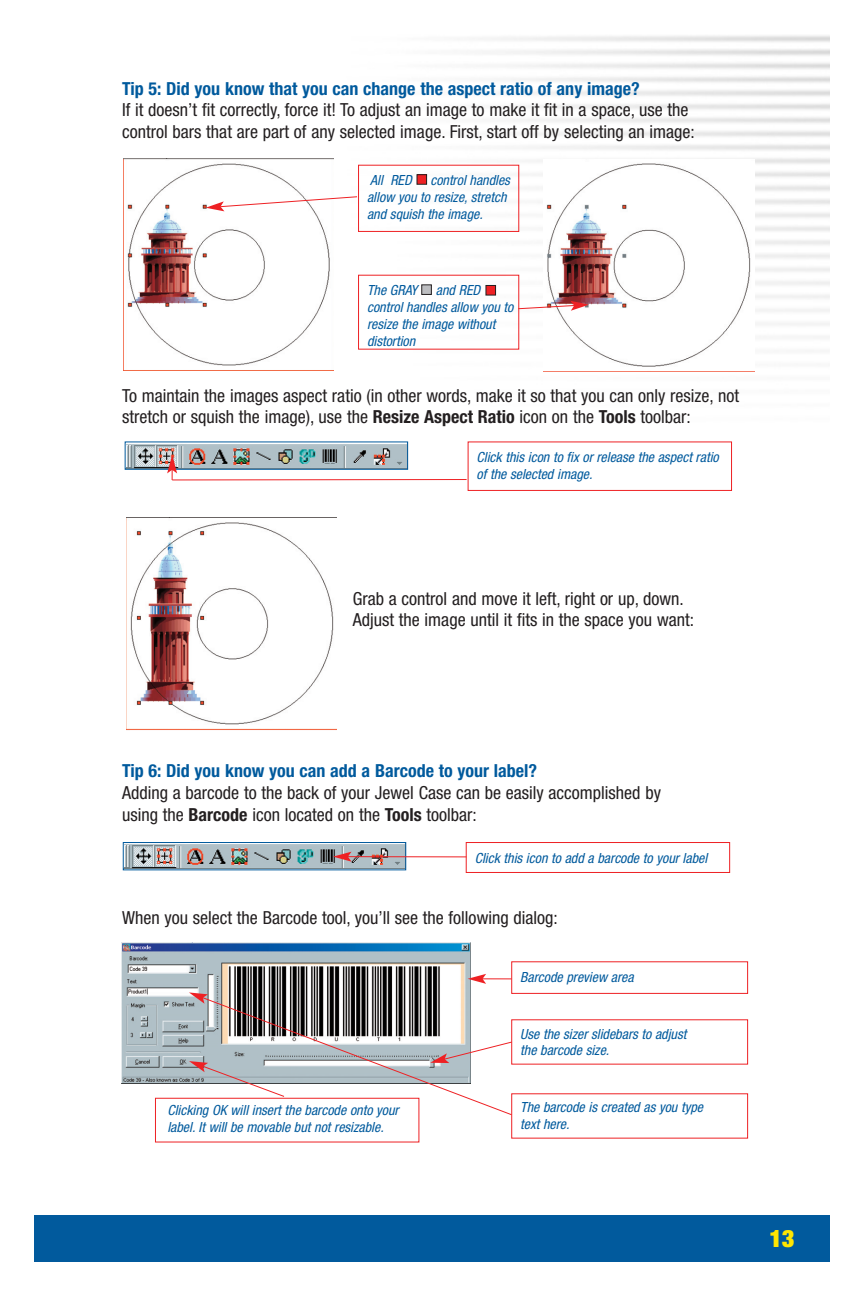
<style>
.page{position:relative;width:864px;height:1296px;background:#fff}
.page>*{position:absolute;margin:0;border:0;box-sizing:border-box;transform-origin:0 0}
.t1{font:900 expanded 24px "Helvetica Neue";color:#ffe601}
.t2{font:condensed 18px/21.6px "Helvetica Neue";color:#231f20}
.t3{font:700 condensed 18px "Helvetica Neue";color:#015a9d}
.t4{font:italic condensed 14px/16.8px "Helvetica Neue";color:#015a9d}
.s1{font-weight:700}
</style>
<div class="page">
<div style="left:34px;top:1215px;width:796px;height:47px;background:#015a9d"></div>
<img style="left:480px;top:35px;width:350px;height:337px">
<img style="left:122px;top:943px;width:349px;height:140px">
<div style="left:466px;top:842px;width:264px;height:31px;border:1px solid #ee2124"></div>
<img style="left:125px;top:844px;width:279px;height:24px">
<div style="left:123px;top:842px;width:283px;height:28px;border:1px solid #015a9d"></div>
<svg style="left:333px;top:852px;width:134px;height:10px"></svg>
<svg style="left:189px;top:961px;width:560px;height:178px"></svg>
<img style="left:124px;top:158px;width:210px;height:213px">
<img style="left:126px;top:518px;width:211px;height:212px">
<img style="left:544px;top:159px;width:210px;height:213px">
<div style="left:468px;top:441px;width:264px;height:50px;border:1px solid #ee2124"></div>
<svg style="left:206px;top:164px;width:383px;height:186px"></svg>
<div style="left:422px;top:285px;width:9px;height:9px;background:#bcbdc0"></div>
<div style="left:421px;top:284px;width:11px;height:11px;border:1px solid #231f20"></div>
<div style="left:417px;top:175px;width:10px;height:9px;background:#ee2124"></div>
<div style="left:416px;top:174px;width:11px;height:11px;border:1px solid #231f20"></div>
<img style="left:127px;top:444px;width:279px;height:24px">
<div style="left:125px;top:441px;width:283px;height:29px;border:1px solid #015a9d"></div>
<hr style="left:172px;top:479px;width:295px;height:1px;background:#ee2124">
<svg style="left:167px;top:455px;width:10px;height:25px"></svg>
<div style="left:486px;top:285px;width:10px;height:10px;background:#ee2124"></div>
<div style="left:485px;top:285px;width:11px;height:11px;border:1px solid #231f20"></div>
<p class="t3" style="left:122px;top:82px;width:519px">Tip 5: Did you know that you can change the aspect ratio of any image?</p>
<p class="t2" style="left:122px;top:101px;width:574px">If it doesn’t fit correctly, force it! To adjust an image to make it fit in a space, use the control bars that are part of any selected image. First, start off by selecting an image:</p>
<p class="t4" style="left:367px;top:173px;width:144px;text-indent:63px">control handles allow you to resize, stretch and squish the image.</p>
<p class="t4" style="left:370px;top:173px;width:43px">All RED</p>
<p class="t4" style="left:367px;top:283px;width:52px">The GRAY</p>
<p class="t4" style="left:367px;top:283px;width:148px;text-indent:69px">and RED control handles allow you to resize the image without distortion</p>
<p class="t2" style="left:122px;top:386px;width:618px">To maintain the images aspect ratio (in other words, make it so that you can only resize, not stretch or squish the image), use the <span class="s1">Resize Aspect Ratio</span> icon on the <span class="s1">Tools</span> toolbar:</p>
<p class="t4" style="left:477px;top:450px;width:244px">Click this icon to fix or release the aspect ratio of the selected image.</p>
<p class="t2" style="left:353px;top:589px;width:343px">Grab a control and move it left, right or up, down.<br>Adjust the image until it fits in the space you want:</p>
<p class="t3" style="left:122px;top:765px;width:417px">Tip 6: Did you know you can add a Barcode to your label?</p>
<p class="t2" style="left:122px;top:783px;width:540px">Adding a barcode to the back of your Jewel Case can be easily accomplished by using the <span class="s1">Barcode</span> icon located on the <span class="s1">Tools</span> toolbar:</p>
<p class="t4" style="left:475px;top:850px;width:234px">Click this icon to add a barcode to your label</p>
<p class="t2" style="left:122px;top:909px;width:437px">When you select the Barcode tool, you’ll see the following dialog:</p>
<p class="t4" style="left:520px;top:970px;width:115px">Barcode preview area</p>
<p class="t4" style="left:167px;top:1103px;width:233px">Clicking OK will insert the barcode onto your label. It will be movable but not resizable.</p>
<p class="t4" style="left:520px;top:1026px;width:168px">Use the sizer slidebars to adjust the barcode size.</p>
<p class="t4" style="left:520px;top:1100px;width:184px">The barcode is created as you type text here.</p>
<h1 class="t1" style="left:769px;top:1230px;width:26px">13</h1>
</div>
